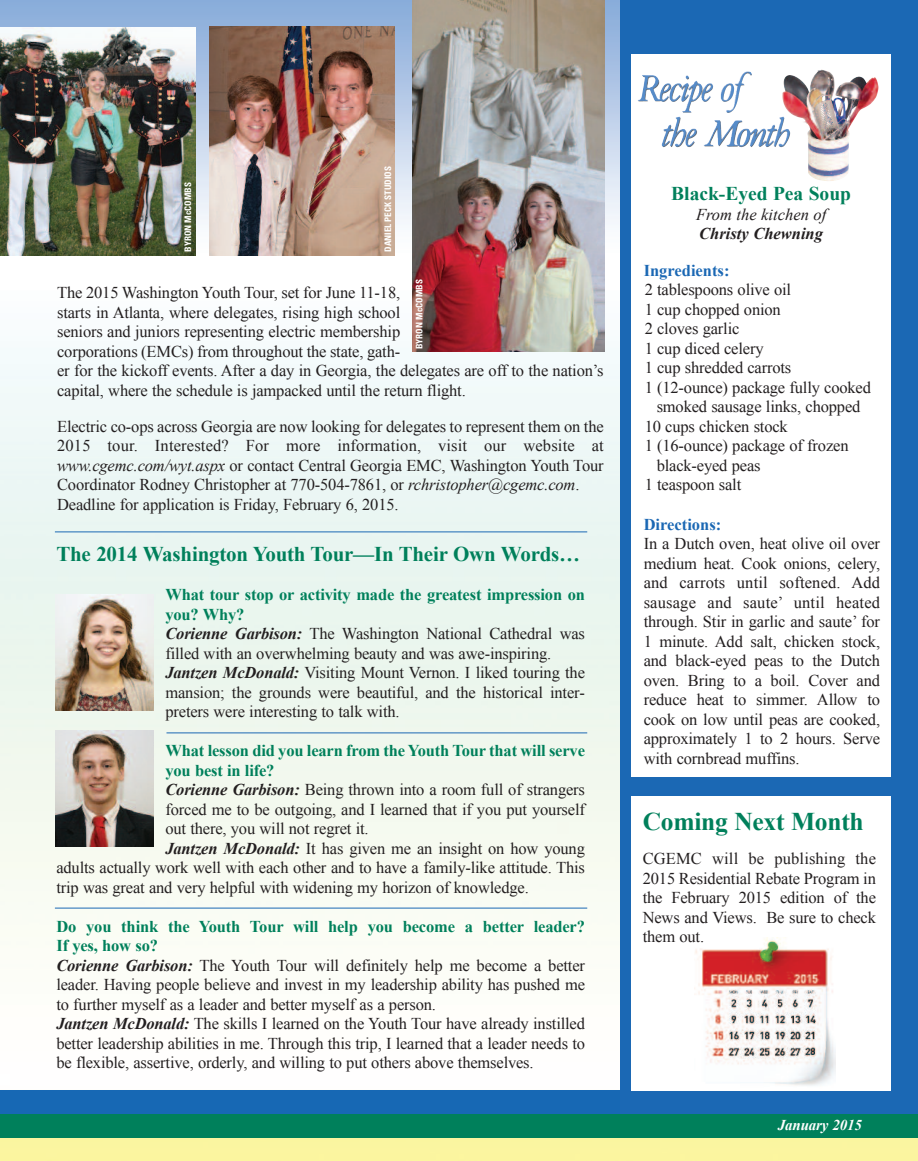
<style>
.page{position:relative;width:918px;height:1161px;background:#fff}
.page>*{position:absolute;margin:0;border:0;box-sizing:border-box;transform-origin:0 0}
.t1{font:700 25.5px "Times New Roman";letter-spacing:-.01em;color:#00805b}
.t2{font:700 21px "Times New Roman";letter-spacing:-.01em;color:#00805b}
.t3{font:700 19.5px "Times New Roman";color:#00805b}
.t4{font:16.5px/19.5px "Times New Roman";letter-spacing:-.01em;color:#231f20}
.t5{font:700 16.5px "Times New Roman";letter-spacing:-.01em;color:#00805b}
.t6{font:700 16.5px "Times New Roman";color:#1b68b4}
.t7{font:italic 16.5px "Times New Roman";color:#231f20}
.t8{font:italic 700 16.5px "Times New Roman";color:#231f20}
.t9{font:italic 700 15px "Times New Roman";letter-spacing:-.01em;color:#fff}
.t10{font:700 condensed 9px "Univers";color:#fff}
.s1{font-style:italic}
.s2{font-weight:700;color:#00805b}
.s3{font-weight:700;font-style:italic}
</style>
<div class="page">
<img style="left:0;top:0;width:918px;height:1161px">
<div style="left:0;top:1107px;width:918px;height:30px;background:#00805b"></div>
<div style="left:0;top:1090px;width:918px;height:24px;background:#1768b4"></div>
<div style="left:620px;top:0;width:298px;height:1114px;background:#1b68b4"></div>
<div style="left:631px;top:54px;width:260px;height:722px;background:#fff"></div>
<img style="left:733px;top:73px;width:16px;height:37px">
<img style="left:821px;top:78px;width:35px;height:43px">
<img style="left:209px;top:27px;width:186px;height:228px">
<img style="left:412px;top:0;width:192px;height:352px">
<div style="left:632px;top:796px;width:259px;height:294px;background:#fff"></div>
<img style="left:0;top:27px;width:195px;height:228px">
<img style="left:55px;top:594px;width:98px;height:116px">
<img style="left:55px;top:730px;width:98px;height:116px">
<hr style="left:166px;top:733px;width:421px;height:1px;background:#1b68b4">
<hr style="left:55px;top:908px;width:532px;height:1px;background:#1b68b4">
<hr style="left:55px;top:532px;width:532px;height:1px;background:#1b68b4">
<img style="left:695px;top:937px;width:140px;height:149px">
<p class="t10" style="left:185px;top:252px;width:71px;rotate:-90deg">BYRON McCOMBS</p>
<p class="t10" style="left:385px;top:252px;width:87px;rotate:-90deg">DANIEL PECK STUDIOS</p>
<p class="t10" style="left:416px;top:349px;width:71px;rotate:-90deg">BYRON McCOMBS</p>
<p class="t4" style="left:57px;top:283px;width:548px">The 2015 Washington Youth Tour, set for June 11-18,<br>starts in Atlanta, where delegates, rising high school<br>seniors and juniors representing electric membership<br>corporations (EMCs) from throughout the state, gath-<br>er for the kickoff events. After a day in Georgia, the delegates are off to the nation’s capital, where the schedule is jampacked until the return flight.</p>
<p class="t4" style="left:57px;top:417px;width:548px">Electric co-ops across Georgia are now looking for delegates to represent them on the 2015 tour. Interested? For more information, visit our website at <span class="s1">www.cgemc.com/wyt.aspx</span> or contact Central Georgia EMC, Washington Youth Tour Coordinator Rodney Christopher at 770-504-7861, or <span class="s1">rchristopher@cgemc.com</span>.<br>Deadline for application is Friday, February 6, 2015.</p>
<p class="t2" style="left:56px;top:543px;width:525px">The 2014 Washington Youth Tour—In Their Own Words…</p>
<p class="t4" style="left:165px;top:585px;width:421px"><span class="s2">What tour stop or activity made the greatest impression on you? Why?<br></span><span class="s3">Corienne Garbison:</span> The Washington National Cathedral was filled with an overwhelming beauty and was awe-inspiring.<br><span class="s3">Jantzen McDonald:</span> Visiting Mount Vernon. I liked touring the mansion; the grounds were beautiful, and the historical inter&shy;preters were interesting to talk with.</p>
<p class="t5" style="left:165px;top:742px;width:421px">What lesson did you learn from the Youth Tour that will serve</p>
<p class="t5" style="left:165px;top:761px;width:111px">you best in life?</p>
<p class="t4" style="left:165px;top:780px;width:421px"><span class="s3">Corienne Garbison:</span> Being thrown into a room full of strangers</p>
<p class="t4" style="left:165px;top:800px;width:421px">forced me to be outgoing, and I learned that if you put yourself</p>
<p class="t4" style="left:165px;top:819px;width:205px">out there, you will not regret it.</p>
<p class="t4" style="left:165px;top:839px;width:421px"><span class="s3">Jantzen McDonald:</span> It has given me an insight on how young</p>
<p class="t4" style="left:56px;top:858px;width:530px">adults actually work well with each other and to have a family-like attitude. This</p>
<p class="t4" style="left:56px;top:878px;width:474px">trip was great and very helpful with widening my horizon of knowledge.</p>
<p class="t4" style="left:56px;top:917px;width:530px"><span class="s2">Do you think the Youth Tour will help you become a better leader?<br>If yes, how so?<br></span><span class="s3">Corienne Garbison:</span> The Youth Tour will definitely help me become a better leader. Having people believe and invest in my leadership ability has pushed me to further myself as a leader and better myself as a person.<br><span class="s3">Jantzen McDonald:</span> The skills I learned on the Youth Tour have already instilled better leadership abilities in me. Through this trip, I learned that a leader needs to be flexible, assertive, orderly, and willing to put others above themselves.</p>
<p class="t3" style="left:671px;top:183px;width:181px">Black-Eyed Pea Soup</p>
<p class="t7" style="left:696px;top:205px;width:132px">From the kitchen of</p>
<p class="t8" style="left:699px;top:224px;width:125px">Christy Chewning</p>
<p class="t6" style="left:644px;top:261px;width:87px">Ingredients:</p>
<p class="t4" style="left:645px;top:280px;width:148px">2 tablespoons olive oil</p>
<p class="t4" style="left:645px;top:300px;width:138px">1 cup chopped onion</p>
<p class="t4" style="left:645px;top:319px;width:96px">2 cloves garlic</p>
<p class="t4" style="left:645px;top:339px;width:120px">1 cup diced celery</p>
<p class="t4" style="left:645px;top:358px;width:148px">1 cup shredded carrots</p>
<p class="t4" style="left:645px;top:378px;width:228px">1 (12-ounce) package fully cooked</p>
<p class="t4" style="left:657px;top:397px;width:205px">smoked sausage links, chopped</p>
<p class="t4" style="left:645px;top:417px;width:145px">10 cups chicken stock</p>
<p class="t4" style="left:645px;top:436px;width:205px">1 (16-ounce) package of frozen</p>
<p class="t4" style="left:657px;top:456px;width:105px">black-eyed peas</p>
<p class="t4" style="left:645px;top:475px;width:98px">1 teaspoon salt</p>
<p class="t6" style="left:644px;top:515px;width:79px">Directions:</p>
<p class="t4" style="left:644px;top:534px;width:238px;text-align:justify">In a Dutch oven, heat olive oil over medium heat. Cook onions, celery, and carrots until softened. Add sausage and saute’ until heated through. Stir in garlic and saute’ for 1 minute. Add salt, chicken stock, and black-eyed peas to the Dutch oven. Bring to a boil. Cover and reduce heat to simmer. Allow to cook on low until peas are cooked, approximately 1 to 2 hours. Serve with cornbread muffins.</p>
<h1 class="t1" style="left:643px;top:807px;width:223px">Coming Next Month</h1>
<p class="t4" style="left:643px;top:849px;width:235px;text-align:justify">CGEMC will be publishing the 2015 Residential Rebate Program in the February 2015 edition of the News and Views. Be sure to check them out.</p>
<p class="t9" style="left:778px;top:1117px;width:86px">January 2015</p>
</div>
